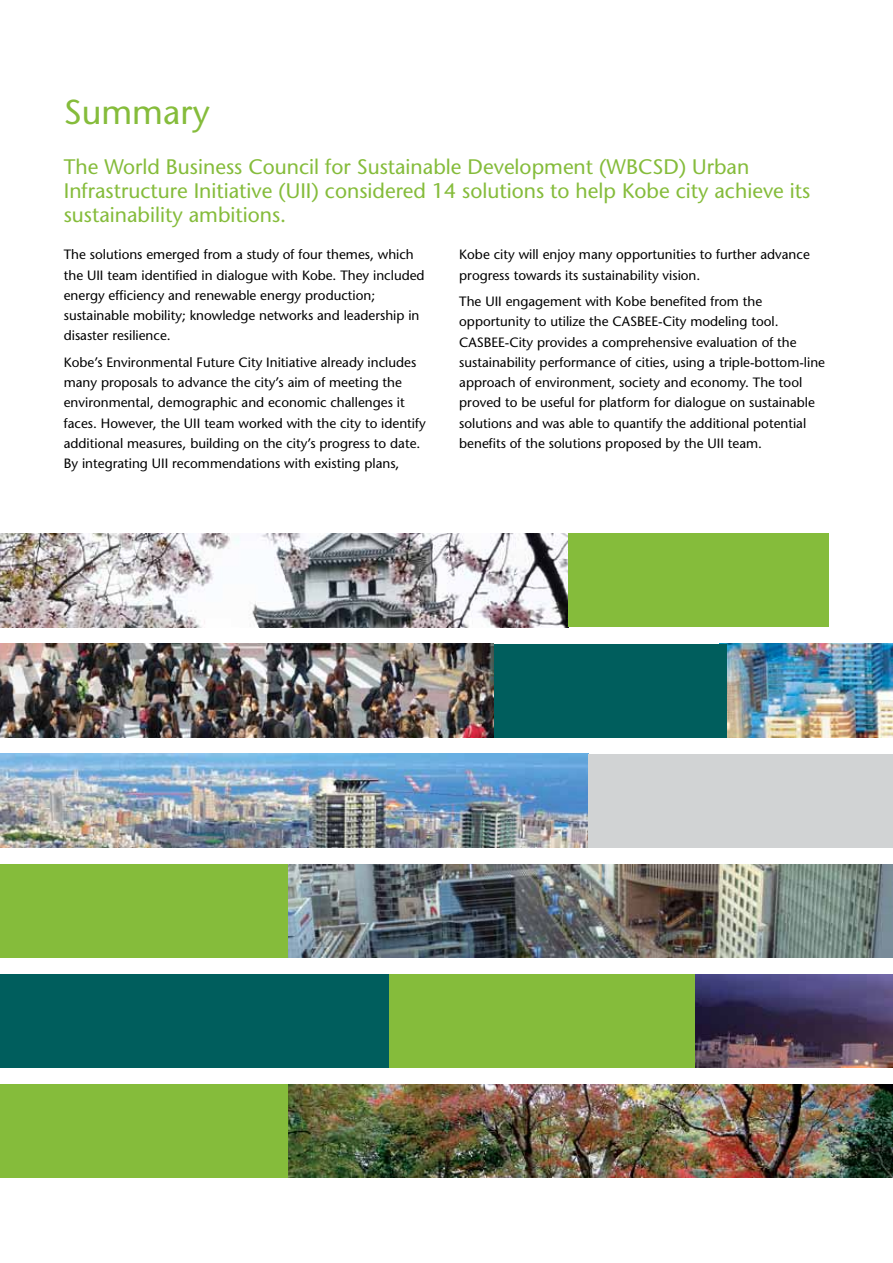
<style>
.page{position:relative;width:893px;height:1263px;background:#fff}
.page>*{position:absolute;margin:0;border:0;box-sizing:border-box;transform-origin:0 0}
.t1{font:34.5px "Stone Sans";color:#85bc3b}
.t2{font:21px/24px "Stone Sans";color:#85bc3b}
.t3{font:13.5px/20.2px "Stone Sans";color:#000}
</style>
<div class="page">
<img style="left:0;top:534px;width:568px;height:93px">
<div style="left:568px;top:534px;width:261px;height:93px;background:#85bc3b"></div>
<img style="left:727px;top:644px;width:166px;height:93px">
<div style="left:120px;top:644px;width:607px;height:93px;background:#005e5d"></div>
<img style="left:0;top:644px;width:493px;height:93px">
<img style="left:0;top:754px;width:589px;height:93px">
<div style="left:589px;top:754px;width:304px;height:93px;background:#d1d3d4"></div>
<div style="left:288px;top:974px;width:605px;height:94px;background:#85bc3b"></div>
<div style="left:0;top:974px;width:388px;height:94px;background:#005e5d"></div>
<img style="left:695px;top:974px;width:198px;height:94px">
<div style="left:0;top:864px;width:300px;height:94px;background:#85bc3b"></div>
<div style="left:0;top:1084px;width:300px;height:94px;background:#85bc3b"></div>
<img style="left:288px;top:1084px;width:605px;height:94px">
<img style="left:288px;top:864px;width:605px;height:94px">
<h1 class="t1" style="left:64px;top:91px;width:148px">Summary</h1>
<h2 class="t2" style="left:64px;top:155px;width:748px">The World Business Council for Sustainable Development (WBCSD) Urban<br>Infrastructure Initiative (UII) considered 14 solutions to help Kobe city achieve its sustainability ambitions.</h2>
<p class="t3" style="left:64px;top:244px;width:362px">The solutions emerged from a study of four themes, which the UII team identified in dialogue with Kobe. They included energy efficiency and renewable energy production; sustainable mobility; knowledge networks and leadership in disaster resilience.</p>
<p class="t3" style="left:64px;top:352px;width:364px">Kobe’s Environmental Future City Initiative already includes many proposals to advance the city’s aim of meeting the environmental, demographic and economic challenges it faces. However, the UII team worked with the city to identify additional measures, building on the city’s progress to date.<br>By integrating UII recommendations with existing plans,</p>
<p class="t3" style="left:459px;top:244px;width:352px">Kobe city will enjoy many opportunities to further advance progress towards its sustainability vision.</p>
<p class="t3" style="left:459px;top:291px;width:367px">The UII engagement with Kobe benefited from the opportunity to utilize the CASBEE-City modeling tool.<br>CASBEE-City provides a comprehensive evaluation of the sustainability performance of cities, using a triple-bottom-line approach of environment, society and economy. The tool proved to be useful for platform for dialogue on sustainable solutions and was able to quantify the additional potential benefits of the solutions proposed by the UII team.</p>
</div>
